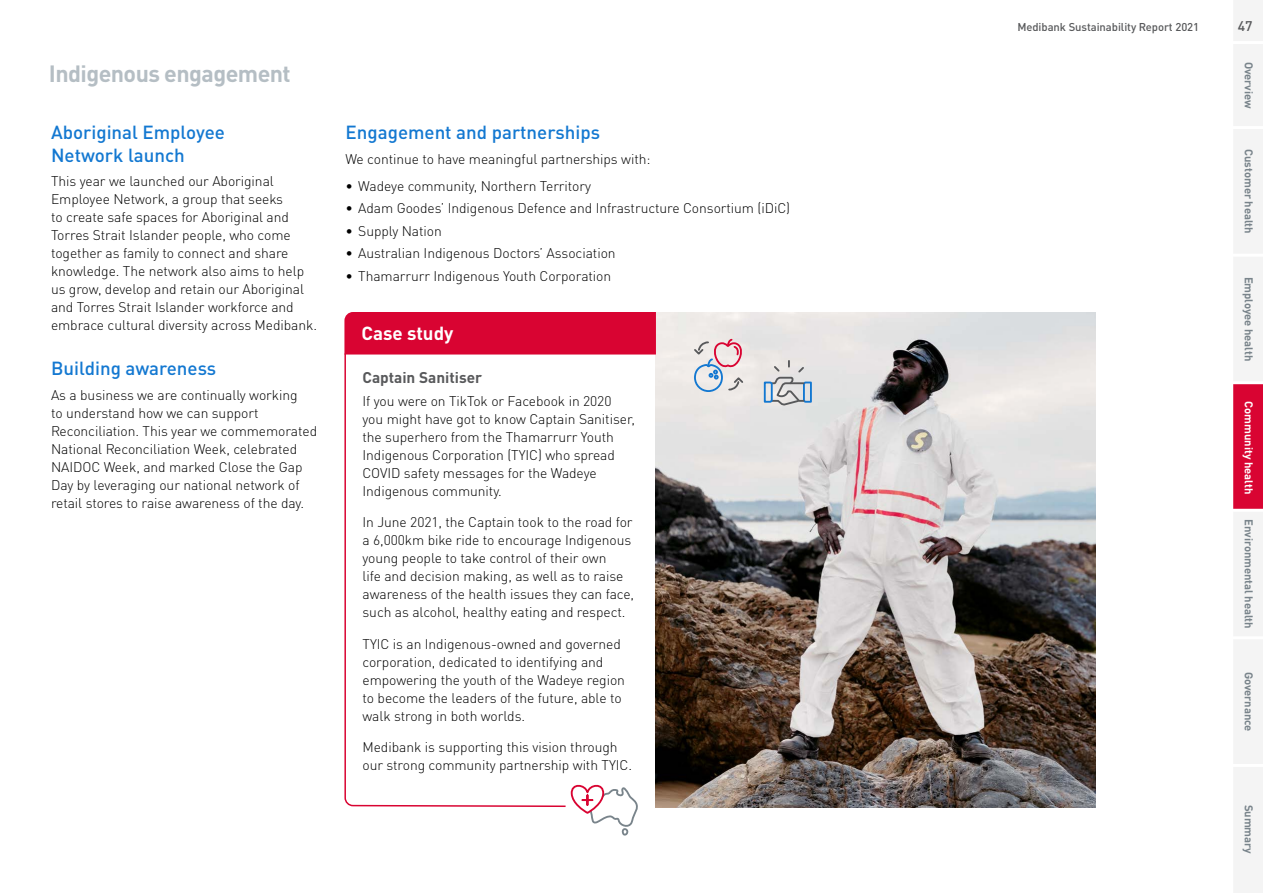
<style>
.page{position:relative;width:1263px;height:893px;background:#fff}
.page>*{position:absolute;margin:0;border:0;box-sizing:border-box;transform-origin:0 0}
.t1{font:700 23.25px "DINOT";letter-spacing:-.025em;color:#b5bec4}
.t2{font:500 18.75px/22.5px "DINOT";color:#1378d1}
.t3{font:700 18.75px "DINOT";color:#fff}
.t4{font:700 15.3px "DINOT";color:#58595b}
.t5{font:300 13.8px/18px "DINOT";letter-spacing:-.005em;color:#000}
.t6{font:500 13.8px "DINOT";color:#58595b}
.t7{font:700 11.25px "DINOT";letter-spacing:-.005em;color:#79848b}
.t8{font:500 11.25px "DINOT";letter-spacing:-.005em;color:#58595b}
.t9{font:700 11.25px "DINOT";letter-spacing:-.005em;color:#fff}
</style>
<div class="page">
<img style="left:656px;top:312px;width:439px;height:495px">
<div style="left:344px;top:312px;width:312px;height:42px;background:#d90432"></div>
<svg style="left:344px;top:352px;width:223px;height:455px"></svg>
<svg style="left:571px;top:784px;width:67px;height:52px"></svg>
<svg style="left:763px;top:361px;width:50px;height:44px;background:#c4cbd1"></svg>
<svg style="left:692px;top:337px;width:53px;height:56px;background:#d7ced5"></svg>
<div style="left:1233px;top:0;width:30px;height:43px;background:#f4f4f4"></div>
<div style="left:1233px;top:128px;width:30px;height:127px;background:#f4f4f4"></div>
<div style="left:1233px;top:43px;width:30px;height:85px;background:#f4f4f4"></div>
<div style="left:1233px;top:255px;width:30px;height:128px;background:#f4f4f4"></div>
<div style="left:1233px;top:383px;width:30px;height:127px;background:#d90432"></div>
<div style="left:1233px;top:510px;width:30px;height:128px;background:#f4f4f4"></div>
<div style="left:1233px;top:638px;width:30px;height:127px;background:#f4f4f4"></div>
<div style="left:1233px;top:765px;width:30px;height:128px;background:#f4f4f4"></div>
<hr style="left:1232px;top:254px;width:31px;height:3px;background:#fff">
<hr style="left:1232px;top:126px;width:31px;height:3px;background:#fff">
<hr style="left:1232px;top:381px;width:31px;height:3px;background:#fff">
<hr style="left:1232px;top:509px;width:31px;height:3px;background:#fff">
<hr style="left:1232px;top:636px;width:31px;height:3px;background:#fff">
<hr style="left:1232px;top:764px;width:31px;height:3px;background:#fff">
<hr style="left:1232px;top:41px;width:31px;height:3px;background:#fff">
<h1 class="t1" style="left:49px;top:58px;width:243px">Indigenous engagement</h1>
<h2 class="t2" style="left:51px;top:121px;width:175px">Aboriginal Employee<br>Network launch</h2>
<p class="t5" style="left:51px;top:172px;width:268px">This year we launched our Aboriginal Employee Network, a group that seeks<br>to create safe spaces for Aboriginal and Torres Strait Islander people, who come together as family to connect and share knowledge. The network also aims to help us grow, develop and retain our Aboriginal and Torres Strait Islander workforce and embrace cultural diversity across Medibank.</p>
<h2 class="t2" style="left:51px;top:357px;width:167px">Building awareness</h2>
<p class="t5" style="left:51px;top:386px;width:268px">As a business we are continually working<br>to understand how we can support Reconciliation. This year we commemorated National Reconciliation Week, celebrated NAIDOC Week, and marked Close the Gap Day by leveraging our national network of retail stores to raise awareness of the day.</p>
<h2 class="t2" style="left:345px;top:121px;width:256px">Engagement and partnerships</h2>
<p class="t5" style="left:345px;top:150px;width:307px">We continue to have meaningful partnerships with:</p>
<p class="t5" style="left:345px;top:177px;width:247px">• Wadeye community, Northern Territory</p>
<p class="t5" style="left:345px;top:199px;width:446px">• Adam Goodes’ Indigenous Defence and Infrastructure Consortium (iDiC)</p>
<p class="t5" style="left:345px;top:222px;width:98px">• Supply Nation</p>
<p class="t5" style="left:345px;top:244px;width:272px">• Australian Indigenous Doctors’ Association</p>
<p class="t5" style="left:345px;top:267px;width:267px">• Thamarrurr Indigenous Youth Corporation</p>
<h2 class="t3" style="left:361px;top:321px;width:93px">Case study</h2>
<p class="t4" style="left:362px;top:368px;width:121px">Captain Sanitiser</p>
<p class="t5" style="left:362px;top:392px;width:274px">If you were on TikTok or Facebook in 2020 you might have got to know Captain Sanitiser, the superhero from the Thamarrurr Youth Indigenous Corporation (TYIC) who spread COVID safety messages for the Wadeye Indigenous community.</p>
<p class="t5" style="left:362px;top:513px;width:273px">In June 2021, the Captain took to the road for a 6,000km bike ride to encourage Indigenous young people to take control of their own<br>life and decision making, as well as to raise awareness of the health issues they can face, such as alcohol, healthy eating and respect.</p>
<p class="t5" style="left:362px;top:635px;width:264px">TYIC is an Indigenous-owned and governed corporation, dedicated to identifying and empowering the youth of the Wadeye region to become the leaders of the future, able to walk strong in both worlds.</p>
<p class="t5" style="left:362px;top:738px;width:271px">Medibank is supporting this vision through our strong community partnership with TYIC.</p>
<p class="t8" style="left:1017px;top:20px;width:183px">Medibank Sustainability Report 2021</p>
<p class="t6" style="left:1238px;top:17px;width:16px">47</p>
<p class="t7" style="left:1256px;top:62px;width:48px;rotate:90deg">Overview</p>
<p class="t7" style="left:1256px;top:149px;width:86px;rotate:90deg">Customer health</p>
<p class="t7" style="left:1256px;top:277px;width:86px;rotate:90deg">Employee health</p>
<p class="t9" style="left:1256px;top:401px;width:94px;rotate:90deg">Community health</p>
<p class="t7" style="left:1256px;top:519px;width:111px;rotate:90deg">Environmental health</p>
<p class="t7" style="left:1256px;top:672px;width:61px;rotate:90deg">Governance</p>
<p class="t7" style="left:1256px;top:805px;width:51px;rotate:90deg">Summary</p>
</div>
